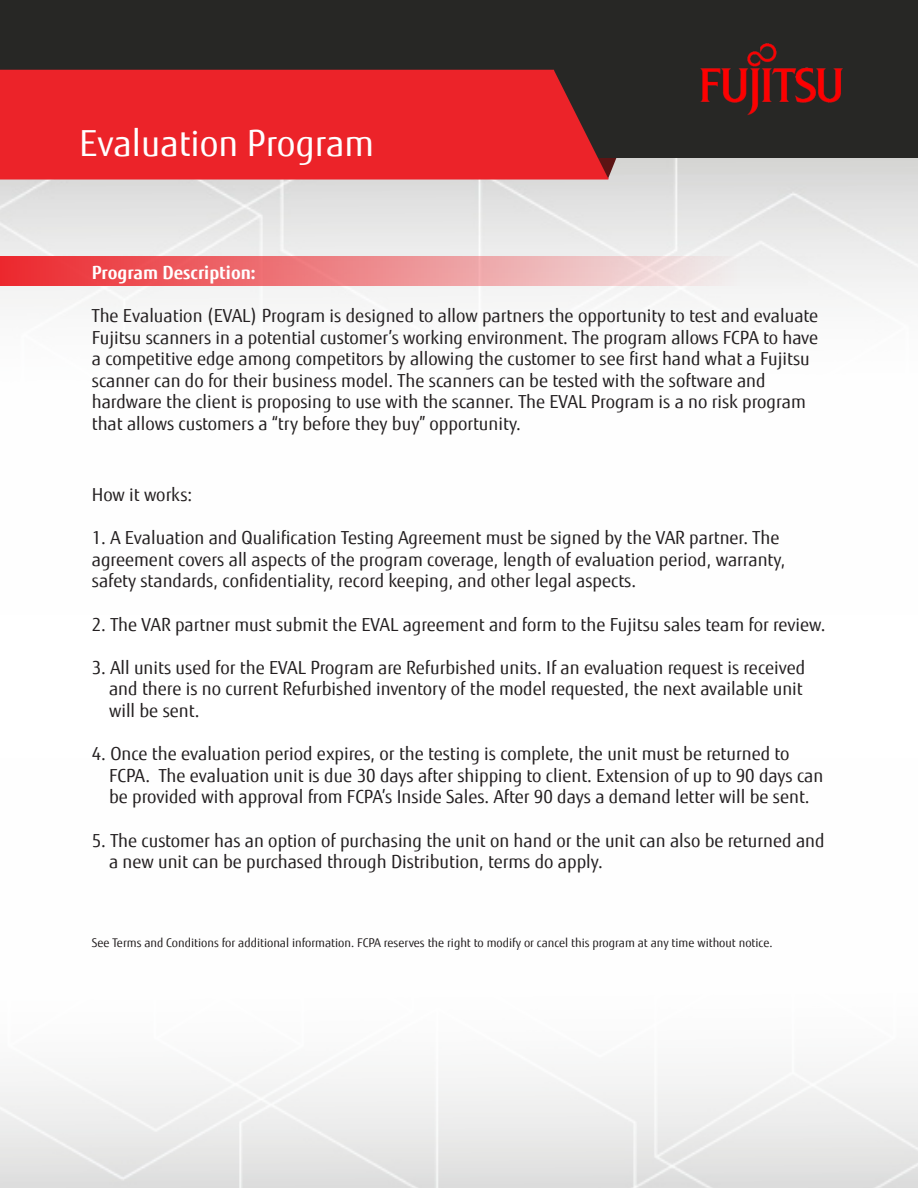
<style>
.page{position:relative;width:918px;height:1188px;background:#fff}
.page>*{position:absolute;margin:0;border:0;box-sizing:border-box;transform-origin:0 0}
.t1{font:36px "Fujitsu Sans";color:#fff}
.t2{font:18px/21.6px "Fujitsu Sans";color:#231f20}
.t3{font:700 18px "Fujitsu Sans";color:#fff}
.t4{font:12px "Fujitsu Sans";color:#231f20}
</style>
<div class="page">
<div style="left:0;top:256px;width:807px;height:30px;background:linear-gradient(to right,#ec292e,#f1fffe)"></div>
<div style="left:0;top:0;width:918px;height:158px;background:#272725"></div>
<img style="left:700px;top:43px;width:143px;height:72px">
<div style="left:0;top:69px;width:610px;height:111px;background:#ec2329"></div>
<p class="t1" style="left:79px;top:121px;width:296px">Evaluation Program</p>
<p class="t3" style="left:92px;top:261px;width:165px">Program Description:</p>
<p class="t2" style="left:92px;top:305px;width:728px">The Evaluation (EVAL) Program is designed to allow partners the opportunity to test and evaluate Fujitsu scanners in a potential customer’s working environment. The program allows FCPA to have a competitive edge among competitors by allowing the customer to see first hand what a Fujitsu scanner can do for their business model. The scanners can be tested with the software and</p>
<p class="t2" style="left:92px;top:391px;width:716px">hardware the client is proposing to use with the scanner. The EVAL Program is a no risk program that allows customers a “try before they buy” opportunity.</p>
<p class="t2" style="left:92px;top:484px;width:102px">How it works:</p>
<p class="t2" style="left:92px;top:527px;width:695px">1. A Evaluation and Qualification Testing Agreement must be signed by the VAR partner. The agreement covers all aspects of the program coverage, length of evaluation period, warranty,</p>
<p class="t2" style="left:92px;top:570px;width:546px">safety standards, confidentiality, record keeping, and other legal aspects.</p>
<p class="t2" style="left:92px;top:613px;width:735px">2. The VAR partner must submit the EVAL agreement and form to the Fujitsu sales team for review.</p>
<p class="t2" style="left:109px;top:657px;width:698px;text-indent:-17px">3. All units used for the EVAL Program are Refurbished units. If an evaluation request is received and there is no current Refurbished inventory of the model requested, the next available unit will be sent.</p>
<p class="t2" style="left:109px;top:743px;width:716px;text-indent:-17px">4. Once the evaluation period expires, or the testing is complete, the unit must be returned to<br>FCPA. The evaluation unit is due 30 days after shipping to client. Extension of up to 90 days can be provided with approval from FCPA’s Inside Sales. After 90 days a demand letter will be sent.</p>
<p class="t2" style="left:109px;top:829px;width:717px;text-indent:-17px">5. The customer has an option of purchasing the unit on hand or the unit can also be returned and a new unit can be purchased through Distribution, terms do apply.</p>
<p class="t4" style="left:92px;top:935px;width:682px">See Terms and Conditions for additional information. FCPA reserves the right to modify or cancel this program at any time without notice.</p>
</div>
